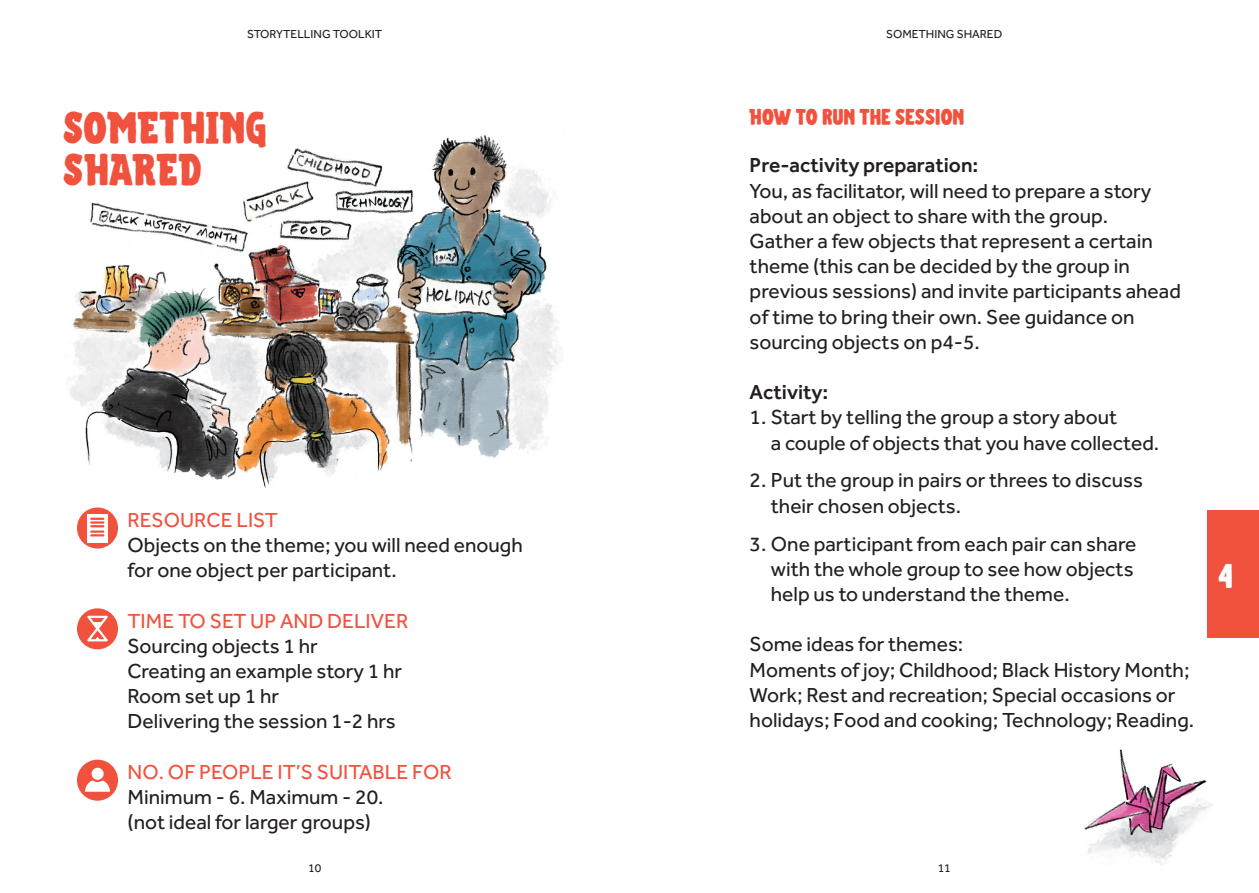
<style>
.page{position:relative;width:1259px;height:893px;background:#fff}
.page>*{position:absolute;margin:0;border:0;box-sizing:border-box;transform-origin:0 0}
.t1{font:42px/42px "Brought";letter-spacing:-.005em;color:#f0523e}
.t2{font:33px "Brought";color:#fff}
.t3{font:21px/25.2px "Effra";color:#231f20}
.t4{font:21px "Effra";color:#f0523e}
.t5{font:500 21px "Effra";color:#231f20}
.t6{font:21px "Brought";color:#f0523e}
.t7{font:12px "Effra";color:#231f20}
</style>
<div class="page">
<img style="left:65px;top:135px;width:496px;height:353px">
<div style="left:1208px;top:510px;width:51px;height:128px;background:#f0523e"></div>
<img style="left:1084px;top:749px;width:128px;height:116px">
<div style="left:77px;top:608px;width:41px;height:41px;background:#f0523e;border-radius:50%"></div>
<svg style="left:87px;top:615px;width:21px;height:27px"></svg>
<div style="left:77px;top:760px;width:41px;height:41px;background:#f0523e;border-radius:50%"></div>
<svg style="left:85px;top:780px;width:25px;height:12px"></svg>
<svg style="left:89px;top:765px;width:17px;height:17px"></svg>
<div style="left:77px;top:507px;width:41px;height:41px;background:#f0523e;border-radius:50%"></div>
<svg style="left:87px;top:514px;width:21px;height:28px"></svg>
<svg style="left:91px;top:518px;width:12px;height:18px"></svg>
<p class="t7" style="left:247px;top:27px;width:137px">STORYTELLING TOOLKIT</p>
<p class="t7" style="left:886px;top:27px;width:118px">SOMETHING SHARED</p>
<p class="t1" style="left:64px;top:99px;width:205px">SOMETHING<br>SHARED</p>
<p class="t4" style="left:128px;top:507px;width:152px">RESOURCE LIST</p>
<p class="t3" style="left:128px;top:532px;width:397px">Objects on the theme; you will need enough for one object per participant.</p>
<p class="t4" style="left:128px;top:608px;width:282px">TIME TO SET UP AND DELIVER</p>
<p class="t3" style="left:128px;top:633px;width:192px">Sourcing objects 1 hr</p>
<p class="t3" style="left:128px;top:658px;width:276px">Creating an example story 1 hr</p>
<p class="t3" style="left:128px;top:683px;width:153px">Room set up 1 hr</p>
<p class="t3" style="left:128px;top:708px;width:270px">Delivering the session 1-2 hrs</p>
<p class="t4" style="left:128px;top:759px;width:326px">NO. OF PEOPLE IT’S SUITABLE FOR</p>
<p class="t3" style="left:128px;top:784px;width:257px">Minimum - 6. Maximum - 20. (not ideal for larger groups)</p>
<p class="t6" style="left:749px;top:95px;width:217px">HOW TO RUN THE SESSION</p>
<p class="t5" style="left:749px;top:153px;width:230px">Pre-activity preparation:</p>
<p class="t3" style="left:749px;top:178px;width:433px">You, as facilitator, will need to prepare a story about an object to share with the group.<br>Gather a few objects that represent a certain theme (this can be decided by the group in previous sessions) and invite participants ahead of time to bring their own. See guidance on sourcing objects on p4-5.</p>
<p class="t5" style="left:749px;top:380px;width:80px">Activity:</p>
<p class="t3" style="left:771px;top:405px;width:390px;text-indent:-21px">1. Start by telling the group a story about<br>a couple of objects that you have collected.</p>
<p class="t3" style="left:771px;top:468px;width:373px;text-indent:-21px">2. Put the group in pairs or threes to discuss their chosen objects.</p>
<p class="t3" style="left:771px;top:531px;width:367px;text-indent:-21px">3. One participant from each pair can share with the whole group to see how objects help us to understand the theme.</p>
<p class="t3" style="left:749px;top:631px;width:446px">Some ideas for themes:<br>Moments of joy; Childhood; Black History Month; Work; Rest and recreation; Special occasions or holidays; Food and cooking; Technology; Reading.</p>
<p class="t7" style="left:308px;top:861px;width:15px">10</p>
<p class="t7" style="left:937px;top:861px;width:15px">11</p>
<p class="t2" style="left:1218px;top:542px;width:16px">4</p>
</div>
